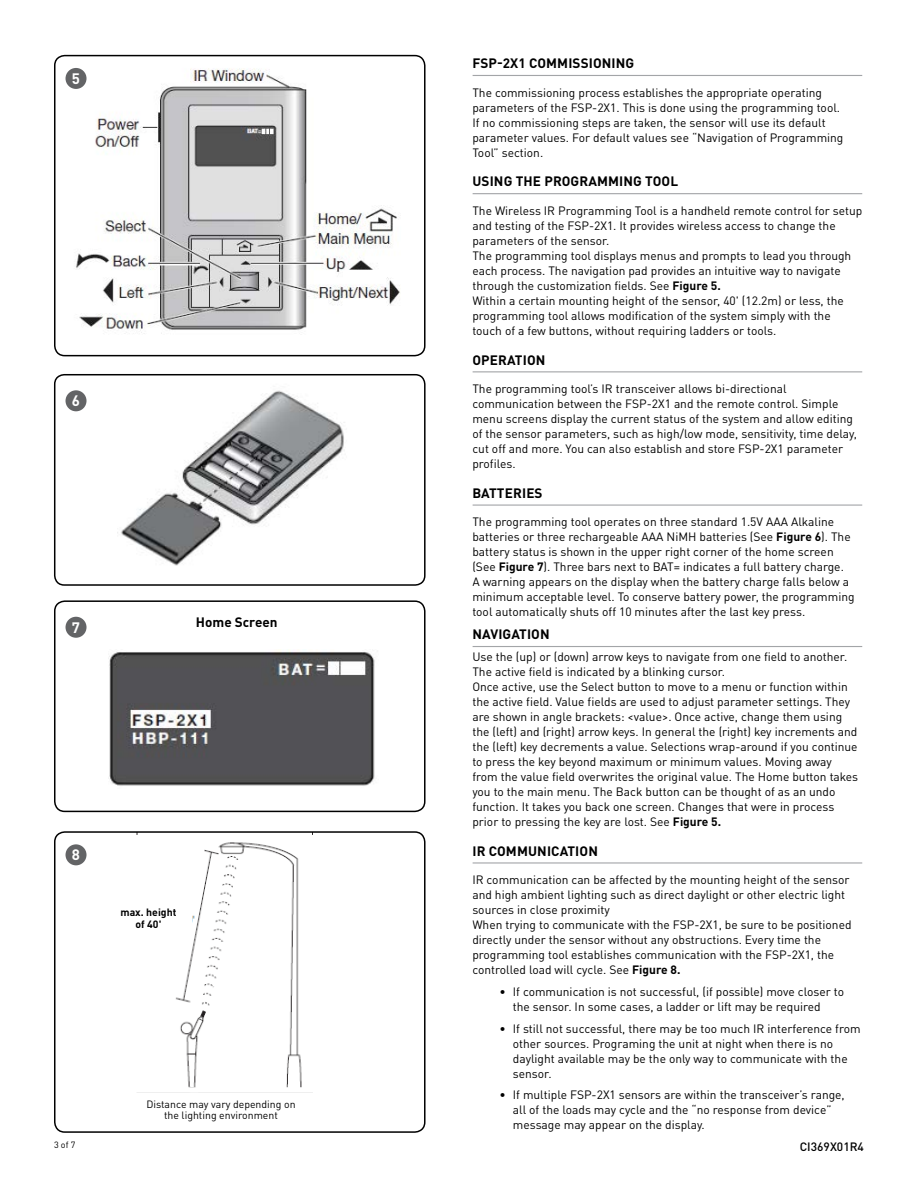
<style>
.page{position:relative;width:918px;height:1188px;background:#fff}
.page>*{position:absolute;margin:0;border:0;box-sizing:border-box;transform-origin:0 0}
.t1{font:700 15px "DINOT";color:#fff}
.t2{font:700 13.5px "DINOT";letter-spacing:.01em;color:#000}
.t3{font:12px/15px "DINOT";color:#000}
.t4{font:500 12px "DINOT";color:#000}
.t5{font:10.5px/10.5px "DINOT";color:#000;text-align:center}
.t6{font:700 10.5px/12px "DINOT";color:#000;text-align:center}
.t7{font:9px "DINOT";color:#000}
.s1{font-weight:700}
</style>
<div class="page">
<hr style="left:472px;top:75px;width:390px;height:1px;background:#a3a5a8">
<hr style="left:472px;top:193px;width:390px;height:1px;background:#a3a5a8">
<hr style="left:472px;top:371px;width:390px;height:1px;background:#a3a5a8">
<hr style="left:472px;top:505px;width:390px;height:1px;background:#a3a5a8">
<hr style="left:472px;top:646px;width:390px;height:1px;background:#a3a5a8">
<hr style="left:472px;top:862px;width:390px;height:2px;background:#a3a5a8">
<img style="left:55px;top:56px;width:368px;height:278px">
<div style="left:54px;top:55px;width:372px;height:301px;border:2px solid #000;border-radius:10px"></div>
<img style="left:136px;top:834px;width:177px;height:259px">
<div style="left:54px;top:831px;width:372px;height:302px;border:2px solid #000;border-radius:10px"></div>
<div style="left:105px;top:908px;width:87px;height:25px;background:#fff"></div>
<div style="left:66px;top:68px;width:21px;height:21px;background:#636466;border-radius:50%"></div>
<div style="left:66px;top:844px;width:21px;height:21px;background:#636466;border-radius:50%"></div>
<img style="left:121px;top:390px;width:224px;height:176px">
<div style="left:54px;top:374px;width:372px;height:212px;border:2px solid #000;border-radius:10px"></div>
<img style="left:108px;top:649px;width:267px;height:137px">
<div style="left:54px;top:600px;width:372px;height:212px;border:2px solid #000;border-radius:10px"></div>
<div style="left:66px;top:390px;width:21px;height:21px;background:#636466;border-radius:50%"></div>
<div style="left:66px;top:617px;width:21px;height:21px;background:#636466;border-radius:50%"></div>
<p class="t1" style="left:72px;top:69px;width:10px">5</p>
<p class="t1" style="left:72px;top:391px;width:10px">6</p>
<p class="t1" style="left:72px;top:617px;width:10px">7</p>
<p class="t2" style="left:196px;top:613px;width:83px">Home Screen</p>
<p class="t1" style="left:72px;top:845px;width:10px">8</p>
<p class="t6" style="left:121px;top:906px;width:57px">max. height of 40'</p>
<p class="t5" style="left:146px;top:1099px;width:151px">Distance may vary depending on the lighting environment</p>
<p class="t2" style="left:472px;top:54px;width:163px">FSP-2X1 COMMISSIONING</p>
<p class="t3" style="left:472px;top:85px;width:373px">The commissioning process establishes the appropriate operating parameters of the FSP-2X1. This is done using the programming tool.<br>If no commissioning steps are taken, the sensor will use its default parameter values. For default values see “Navigation of Programming Tool” section.</p>
<p class="t2" style="left:472px;top:173px;width:207px">USING THE PROGRAMMING TOOL</p>
<p class="t3" style="left:472px;top:203px;width:392px">The Wireless IR Programming Tool is a handheld remote control for setup and testing of the FSP-2X1. It provides wireless access to change the parameters of the sensor.<br>The programming tool displays menus and prompts to lead you through each process. The navigation pad provides an intuitive way to navigate through the customization fields. See <span class="s1">Figure 5.<br></span>Within a certain mounting height of the sensor, 40' (12.2m) or less, the programming tool allows modification of the system simply with the touch of a few buttons, without requiring ladders or tools.</p>
<p class="t2" style="left:472px;top:351px;width:75px">OPERATION</p>
<p class="t3" style="left:472px;top:381px;width:386px">The programming tool’s IR transceiver allows bi-directional communication between the FSP-2X1 and the remote control. Simple menu screens display the current status of the system and allow editing of the sensor parameters, such as high/low mode, sensitivity, time delay, cut off and more. You can also establish and store FSP-2X1 parameter profiles.</p>
<p class="t2" style="left:472px;top:484px;width:72px">BATTERIES</p>
<p class="t3" style="left:472px;top:514px;width:384px">The programming tool operates on three standard 1.5V AAA Alkaline batteries or three rechargeable AAA NiMH batteries (See <span class="s1">Figure 6</span>). The battery status is shown in the upper right corner of the home screen (See <span class="s1">Figure 7</span>). Three bars next to BAT= indicates a full battery charge.<br>A warning appears on the display when the battery charge falls below a minimum acceptable level. To conserve battery power, the programming tool automatically shuts off 10 minutes after the last key press.</p>
<p class="t2" style="left:472px;top:626px;width:79px">NAVIGATION</p>
<p class="t3" style="left:472px;top:649px;width:387px">Use the (up) or (down) arrow keys to navigate from one field to another.<br>The active field is indicated by a blinking cursor.<br>Once active, use the Select button to move to a menu or function within the active field. Value fields are used to adjust parameter settings. They are shown in angle brackets: &lt;value&gt;. Once active, change them using the (left) and (right) arrow keys. In general the (right) key increments and the (left) key decrements a value. Selections wrap-around if you continue to press the key beyond maximum or minimum values. Moving away from the value field overwrites the original value. The Home button takes you to the main menu. The Back button can be thought of as an undo function. It takes you back one screen. Changes that were in process prior to pressing the key are lost. See <span class="s1">Figure 5.</span></p>
<p class="t2" style="left:472px;top:842px;width:127px">IR COMMUNICATION</p>
<p class="t3" style="left:472px;top:872px;width:381px">IR communication can be affected by the mounting height of the sensor and high ambient lighting such as direct daylight or other electric light sources in close proximity<br>When trying to communicate with the FSP-2X1, be sure to be positioned directly under the sensor without any obstructions. Every time the programming tool establishes communication with the FSP-2X1, the controlled load will cycle. See <span class="s1">Figure 8.</span></p>
<p class="t3" style="left:513px;top:984px;width:333px;text-indent:-14px">• If communication is not successful, (if possible) move closer to the sensor. In some cases, a ladder or lift may be required</p>
<p class="t3" style="left:513px;top:1021px;width:349px;text-indent:-14px">• If still not successful, there may be too much IR interference from other sources. Programing the unit at night when there is no daylight available may be the only way to communicate with the sensor.</p>
<p class="t3" style="left:513px;top:1087px;width:333px;text-indent:-14px">• If multiple FSP-2X1 sensors are within the transceiver’s range, all of the loads may cycle and the “no response from device” message may appear on the display.</p>
<p class="t7" style="left:54px;top:1140px;width:23px">3 of 7</p>
<p class="t4" style="left:800px;top:1139px;width:66px">CI369X01R4</p>
</div>
